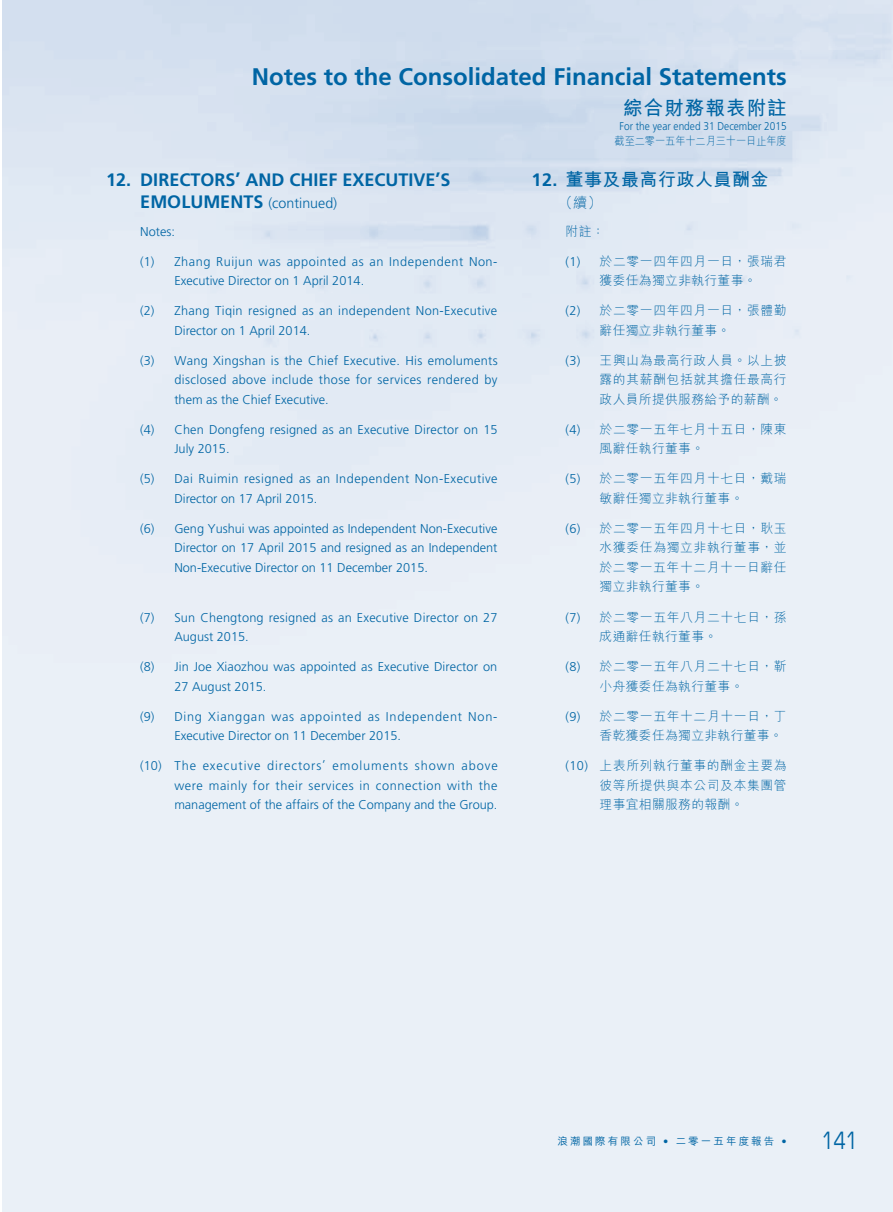
<style>
.page{position:relative;width:893px;height:1212px;background:#fff}
.page>*{position:absolute;margin:0;border:0;box-sizing:border-box;transform-origin:0 0}
.t1{font:700 24px "Frutiger LT Std";color:#0065a4}
.t2{font:condensed 24px "Eurostile LT Std";color:#0065a4;scale:.9 1}
.t3{font:700 19.5px "M Hei HK";letter-spacing:.055em;color:#0065a4}
._3__標題{font:700 18px "Frutiger LT Std";color:#0065a4}
._8__標題-C{font:700 18px "M Hei HK";letter-spacing:.03em;color:#0065a4}
._3__標題-2{font:300 14.25px "Frutiger LT Std";color:#0065a4}
._8__標題-C-2{font:300 14.25px "M Hei HKS";color:#0065a4}
._2__附註內文{font:300 12.75px/19.5px "Frutiger LT Std";letter-spacing:.01em;color:#0065a4}
._7__附註內文-C{font:300 12.75px/19.5px "M Hei HK";letter-spacing:.05em;color:#0065a4}
._2__附註內文-2{font:300 12.75px/19.5px "Frutiger LT Std";letter-spacing:.06em;color:#0065a4}
._2__附註內文-3{font:300 12.75px/19.5px "Frutiger LT Std";letter-spacing:.04em;color:#0065a4}
._2__附註內文-4{font:300 12.75px/19.5px "Frutiger LT Std";letter-spacing:.035em;color:#0065a4}
._7__附註內文-C-2{font:300 12.75px/19.5px "M Hei HK";letter-spacing:.03em;color:#0065a4}
.t4{font:300 11.25px "Frutiger LT Std";color:#0065a4;scale:.9 1}
.t5{font:300 11.25px "M Hei HK";color:#0065a4;scale:.9 1}
.t6{font:500 10.5px "M Hei HK";letter-spacing:.2em;color:#0065a4}
.s1{font-weight:700;font-size:18px}
.s2{font-family:"Frutiger LT Std"}
.s3{font-family:"M Hei HK"}
.s4{font-family:"M Hei HKS"}
.s5{font-family:"Frutiger LT Std";font-weight:400}
</style>
<div class="page">
<h1 class="t1" style="left:252px;top:63px;width:536px">Notes to the Consolidated Financial Statements</h1>
<h2 class="t3" style="left:623px;top:94px;width:165px">綜合財務報表附註</h2>
<p class="t4" style="left:620px;top:120px;width:187px">For the year ended 31 December 2015</p>
<p class="t5" style="left:615px;top:135px;width:193px">截至二零一五年十二月三十一日止年度</p>
<p class="_3__標題" style="left:106px;top:169px;width:346px">12. DIRECTORS’ AND CHIEF EXECUTIVE’S</p>
<p class="_3__標題-2" style="left:140px;top:195px;width:198px"><span class="s1">EMOLUMENTS</span> (continued)</p>
<p class="_2__附註內文" style="left:140px;top:222px;width:36px">Notes:</p>
<p class="_2__附註內文-3" style="left:174px;top:252px;width:325px;text-indent:-34px">(1) Zhang Ruijun was appointed as an Independent Non-<br>Executive Director on 1 April 2014.</p>
<p class="_2__附註內文" style="left:174px;top:301px;width:324px;text-indent:-34px">(2) Zhang Tiqin resigned as an independent Non-Executive<br>Director on 1 April 2014.</p>
<p class="_2__附註內文" style="left:174px;top:351px;width:325px;text-align:justify;text-indent:-34px">(3) Wang Xingshan is the Chief Executive. His emoluments disclosed above include those for services rendered by them as the Chief Executive.</p>
<p class="_2__附註內文" style="left:174px;top:420px;width:325px;text-indent:-34px">(4) Chen Dongfeng resigned as an Executive Director on 15<br>July 2015.</p>
<p class="_2__附註內文-4" style="left:174px;top:469px;width:325px;text-indent:-34px">(5) Dai Ruimin resigned as an Independent Non-Executive<br>Director on 17 April 2015.</p>
<p class="_2__附註內文" style="left:174px;top:519px;width:325px;text-align:justify;text-indent:-34px">(6) Geng Yushui was appointed as Independent Non-Executive Director on 17 April 2015 and resigned as an Independent Non-Executive Director on 11 December 2015.</p>
<p class="_2__附註內文" style="left:174px;top:607px;width:325px;text-indent:-34px">(7) Sun Chengtong resigned as an Executive Director on 27<br>August 2015.</p>
<p class="_2__附註內文" style="left:174px;top:657px;width:325px;text-indent:-34px">(8) Jin Joe Xiaozhou was appointed as Executive Director on<br>27 August 2015.</p>
<p class="_2__附註內文-2" style="left:174px;top:706px;width:325px;text-indent:-34px">(9) Ding Xianggan was appointed as Independent Non-<br>Executive Director on 11 December 2015.</p>
<p class="_2__附註內文" style="left:174px;top:756px;width:325px;text-align:justify;text-indent:-34px">(10) The executive directors’ emoluments shown above were mainly for their services in connection with the management of the affairs of the Company and the Group.</p>
<p class="_8__標題-C" style="left:531px;top:166px;width:239px"><span class="s2">12.</span> 董事及最高行政人員酬金</p>
<p class="_8__標題-C-2" style="left:558px;top:193px;width:45px">（<span class="s3">續</span>）</p>
<p class="_7__附註內文-C" style="left:566px;top:221px;width:40px">附註<span class="s4">：</span></p>
<p class="_7__附註內文-C" style="left:566px;top:251px;width:223px;text-align:center"><span class="s2">(1)</span> 於二零一四年四月一日<span class="s4">，</span>張瑞君獲委任為獨立非執行董事<span class="s4">。</span></p>
<p class="_7__附註內文-C" style="left:600px;top:301px;width:189px;text-indent:-34px"><span class="s2">(2)</span> 於二零一四年四月一日<span class="s4">，</span>張體勤辭任獨立非執行董事<span class="s4">。</span></p>
<p class="_7__附註內文-C" style="left:600px;top:350px;width:189px;text-align:justify;text-indent:-34px"><span class="s2">(3)</span> 王興山為最高行政人員<span class="s4">。</span>以上披露的其薪酬包括就其擔任最高行政人員所提供服務給予的薪酬<span class="s4">。</span></p>
<p class="_7__附註內文-C" style="left:600px;top:419px;width:189px;text-indent:-34px"><span class="s2">(4)</span> 於二零一五年七月十五日<span class="s4">，</span>陳東風辭任執行董事<span class="s4">。</span></p>
<p class="_7__附註內文-C" style="left:600px;top:469px;width:189px;text-indent:-34px"><span class="s2">(5)</span> 於二零一五年四月十七日<span class="s4">，</span>戴瑞敏辭任獨立非執行董事<span class="s4">。</span></p>
<p class="_7__附註內文-C" style="left:600px;top:518px;width:189px;text-align:justify;text-indent:-34px"><span class="s2">(6)</span> 於二零一五年四月十七日<span class="s4">，</span>耿玉水獲委任為獨立非執行董事<span class="s4">，</span>並於二零一五年十二月十一日辭任獨立非執行董事<span class="s4">。</span></p>
<p class="_7__附註內文-C" style="left:600px;top:607px;width:189px;text-indent:-34px"><span class="s2">(7)</span> 於二零一五年八月二十七日<span class="s4">，</span>孫成通辭任執行董事<span class="s4">。</span></p>
<p class="_7__附註內文-C" style="left:600px;top:656px;width:189px;text-indent:-34px"><span class="s2">(8)</span> 於二零一五年八月二十七日<span class="s4">，</span>靳小舟獲委任為執行董事<span class="s4">。</span></p>
<p class="_7__附註內文-C-2" style="left:600px;top:706px;width:189px;text-indent:-34px"><span class="s2">(9)</span> 於二零一五年十二月十一日<span class="s4">，</span>丁香乾獲委任為獨立非執行董事<span class="s4">。</span></p>
<p class="_7__附註內文-C" style="left:600px;top:755px;width:189px;text-align:justify;text-indent:-34px"><span class="s2">(10)</span> 上表所列執行董事的酬金主要為彼等所提供與本公司及本集團管理事宜相關服務的報酬<span class="s4">。</span></p>
<p class="t6" style="left:557px;top:1133px;width:231px">浪潮國際有限公司 <span class="s5">•</span> 二零一五年度報告 <span class="s5">•</span></p>
<h1 class="t2" style="left:822px;top:1126px;width:42px">141</h1>
</div>
